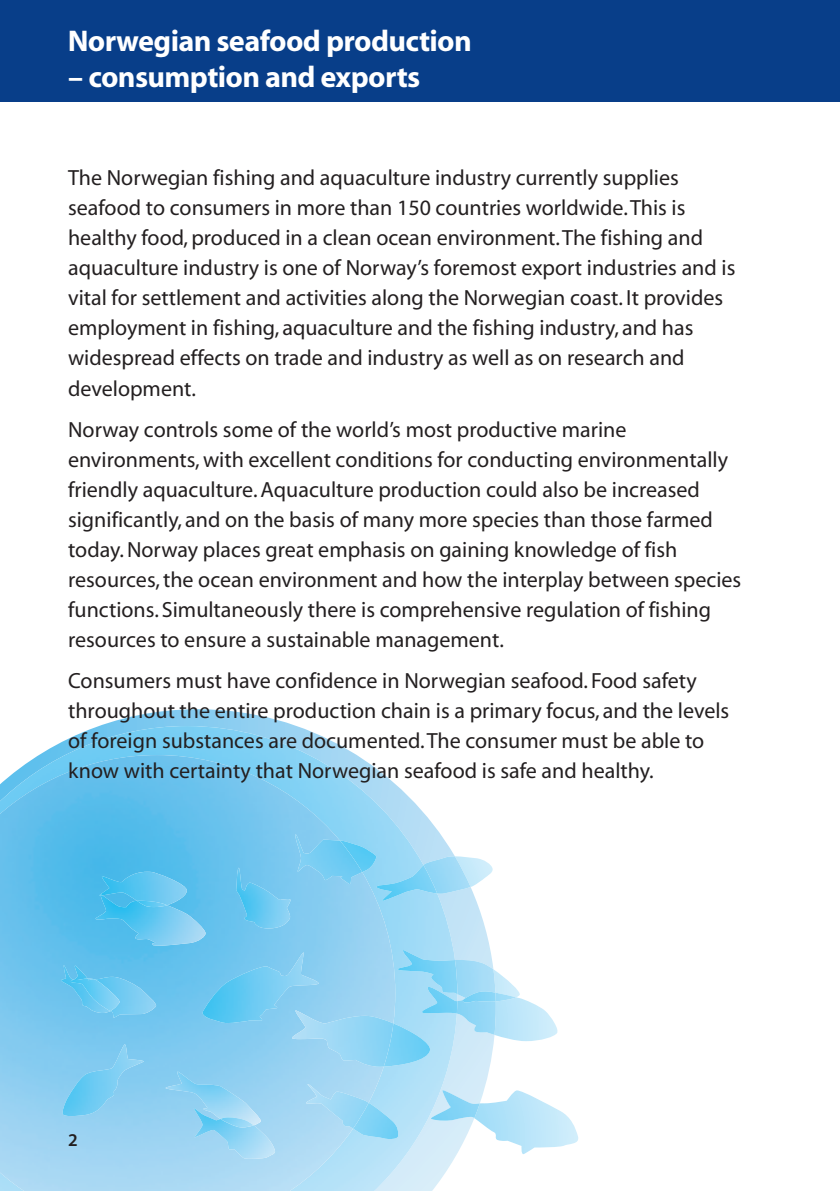
<style>
.page{position:relative;width:840px;height:1191px;background:#fff}
.page>*{position:absolute;margin:0;border:0;box-sizing:border-box;transform-origin:0 0}
.t1{font:30px "Myriad Headline";color:#fff}
.t2{font:22px/30px "Myriad MM.400.wt.600.wd";color:#231f20}
.t3{font:18px "Myriad MM.565.wt.600.wd";color:#231f20}
</style>
<div class="page">
<svg style="left:99px;top:709px;width:395px;height:445px"></svg>
<img style="left:39px;top:726px;width:418px;height:465px">
<img style="left:0;top:755px;width:395px;height:436px">
<img style="left:393px;top:1023px;width:37px;height:43px">
<img style="left:291px;top:1010px;width:102px;height:56px">
<img style="left:236px;top:867px;width:55px;height:61px">
<img style="left:362px;top:840px;width:14px;height:32px">
<img style="left:294px;top:834px;width:68px;height:50px">
<img style="left:455px;top:960px;width:39px;height:75px">
<img style="left:397px;top:950px;width:60px;height:44px">
<svg style="left:493px;top:969px;width:65px;height:72px"></svg>
<img style="left:420px;top:987px;width:37px;height:26px">
<img style="left:462px;top:991px;width:54px;height:11px">
<img style="left:202px;top:952px;width:117px;height:71px">
<img style="left:99px;top:871px;width:88px;height:24px">
<img style="left:95px;top:895px;width:111px;height:50px">
<img style="left:100px;top:894px;width:67px;height:13px">
<svg style="left:474px;top:1090px;width:104px;height:64px"></svg>
<img style="left:430px;top:1090px;width:49px;height:30px">
<img style="left:353px;top:1102px;width:45px;height:37px">
<img style="left:305px;top:1084px;width:63px;height:44px">
<svg style="left:470px;top:856px;width:23px;height:31px"></svg>
<img style="left:423px;top:856px;width:47px;height:37px">
<img style="left:376px;top:865px;width:61px;height:35px">
<img style="left:165px;top:1071px;width:97px;height:54px">
<img style="left:193px;top:1108px;width:82px;height:50px">
<img style="left:220px;top:1117px;width:34px;height:10px">
<img style="left:62px;top:1044px;width:83px;height:72px">
<img style="left:73px;top:965px;width:85px;height:53px">
<img style="left:60px;top:965px;width:50px;height:48px">
<img style="left:70px;top:978px;width:51px;height:33px">
<div style="left:0;top:0;width:839px;height:102px;background:#083e89"></div>
<h1 class="t1" style="left:68px;top:29px;width:405px">Norwegian seafood production</h1>
<h1 class="t1" style="left:68px;top:65px;width:353px">– consumption and exports</h1>
<p class="t2" style="left:68px;top:165px;width:668px">The Norwegian fishing and aquaculture industry currently supplies seafood to consumers in more than 150 countries worldwide.This is healthy food, produced in a clean ocean environment.The fishing and aquaculture industry is one of Norway’s foremost export industries and is vital for settlement and activities along the Norwegian coast. It provides employment in fishing, aquaculture and the fishing industry, and has widespread effects on trade and industry as well as on research and development.</p>
<p class="t2" style="left:68px;top:416px;width:674px">Norway controls some of the world’s most productive marine environments, with excellent conditions for conducting environmentally friendly aquaculture. Aquaculture production could also be increased significantly, and on the basis of many more species than those farmed today. Norway places great emphasis on gaining knowledge of fish resources, the ocean environment and how the interplay between species functions. Simultaneously there is comprehensive regulation of fishing resources to ensure a sustainable management.</p>
<p class="t2" style="left:68px;top:668px;width:662px">Consumers must have confidence in Norwegian seafood. Food safety throughout the entire production chain is a primary focus, and the levels of foreign substances are documented.The consumer must be able to know with certainty that Norwegian seafood is safe and healthy.</p>
<p class="t3" style="left:68px;top:1132px;width:11px">2</p>
</div>
